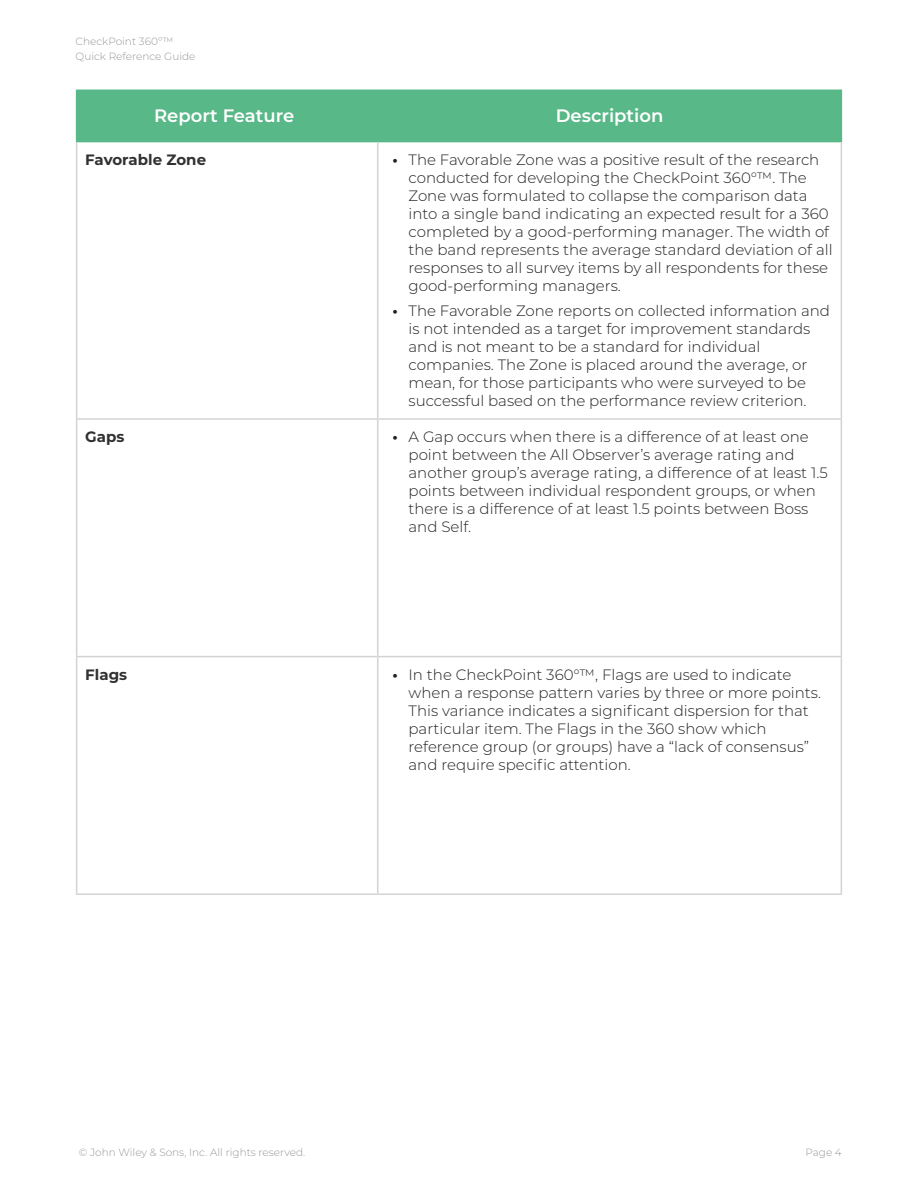
<style>
.page{position:relative;width:918px;height:1188px;background:#fff}
.page>*{position:absolute;margin:0;border:0;box-sizing:border-box;transform-origin:0 0}
.t1{font:600 18px "Montserrat";color:#fff}
.t2{font:300 15px/18px "Montserrat";color:#231f20}
.t3{font:700 15px "Montserrat";color:#323131}
.t4{font:300 10.5px/15px "Montserrat";color:#98989a}
.s1{font-weight:700}
</style>
<div class="page">
<div style="left:77px;top:91px;width:764px;height:50px;background:#59b888"></div>
<hr style="left:76px;top:90px;width:302px;height:1px;background:#59b888">
<hr style="left:76px;top:91px;width:1px;height:50px;background:#59b888">
<hr style="left:378px;top:90px;width:464px;height:1px;background:#59b888">
<hr style="left:841px;top:91px;width:1px;height:50px;background:#59b888">
<hr style="left:76px;top:141px;width:302px;height:1px;background:#59b888">
<hr style="left:378px;top:141px;width:464px;height:1px;background:#59b888">
<hr style="left:76px;top:142px;width:1px;height:276px;background:#d4d3d2">
<hr style="left:377px;top:142px;width:1px;height:276px;background:#d4d3d2">
<hr style="left:841px;top:142px;width:1px;height:276px;background:#d4d3d2">
<hr style="left:76px;top:418px;width:302px;height:2px;background:#d4d3d2">
<hr style="left:76px;top:420px;width:1px;height:236px;background:#d4d3d2">
<hr style="left:378px;top:418px;width:464px;height:2px;background:#d4d3d2">
<hr style="left:377px;top:420px;width:1px;height:236px;background:#d4d3d2">
<hr style="left:841px;top:420px;width:1px;height:236px;background:#d4d3d2">
<hr style="left:76px;top:656px;width:302px;height:1px;background:#d4d3d2">
<hr style="left:76px;top:657px;width:1px;height:236px;background:#d4d3d2">
<hr style="left:378px;top:656px;width:464px;height:1px;background:#d4d3d2">
<hr style="left:377px;top:657px;width:1px;height:236px;background:#d4d3d2">
<hr style="left:841px;top:657px;width:1px;height:236px;background:#d4d3d2">
<hr style="left:76px;top:893px;width:302px;height:2px;background:#d4d3d2">
<hr style="left:378px;top:893px;width:464px;height:2px;background:#d4d3d2">
<p class="t4" style="left:76px;top:34px;width:121px">CheckPoint 360º™<br>Quick Reference Guide</p>
<p class="t1" style="left:154px;top:102px;width:142px">Report Feature</p>
<p class="t1" style="left:556px;top:102px;width:109px">Description</p>
<p class="t3" style="left:85px;top:149px;width:122px">Favorable Zone</p>
<p class="t2" style="left:409px;top:150px;width:426px;text-indent:-16px"><span class="s1">•</span> The Favorable Zone was a positive result of the research conducted for developing the CheckPoint 360°™. The Zone was formulated to collapse the comparison data into a single band indicating an expected result for a 360 completed by a good-performing manager. The width of the band represents the average standard deviation of all responses to all survey items by all respondents for these good-performing managers.</p>
<p class="t2" style="left:409px;top:301px;width:423px;text-indent:-16px"><span class="s1">•</span> The Favorable Zone reports on collected information and is not intended as a target for improvement standards and is not meant to be a standard for individual companies. The Zone is placed around the average, or mean, for those participants who were surveyed to be successful based on the performance review criterion.</p>
<p class="t3" style="left:85px;top:426px;width:41px">Gaps</p>
<p class="t2" style="left:409px;top:427px;width:421px;text-indent:-16px"><span class="s1">•</span> A Gap occurs when there is a difference of at least one point between the All Observer’s average rating and another group’s average rating, a difference of at least 1.5 points between individual respondent groups, or when there is a difference of at least 1.5 points between Boss and Self.</p>
<p class="t3" style="left:85px;top:664px;width:43px">Flags</p>
<p class="t2" style="left:409px;top:665px;width:414px;text-indent:-16px"><span class="s1">•</span> In the CheckPoint 360°™, Flags are used to indicate when a response pattern varies by three or more points.<br>This variance indicates a significant dispersion for that particular item. The Flags in the 360 show which reference group (or groups) have a “lack of consensus” and require specific attention.</p>
<p class="t4" style="left:79px;top:1145px;width:228px">© John Wiley &amp; Sons, Inc. All rights reserved.</p>
<p class="t4" style="left:805px;top:1145px;width:38px">Page 4</p>
</div>
